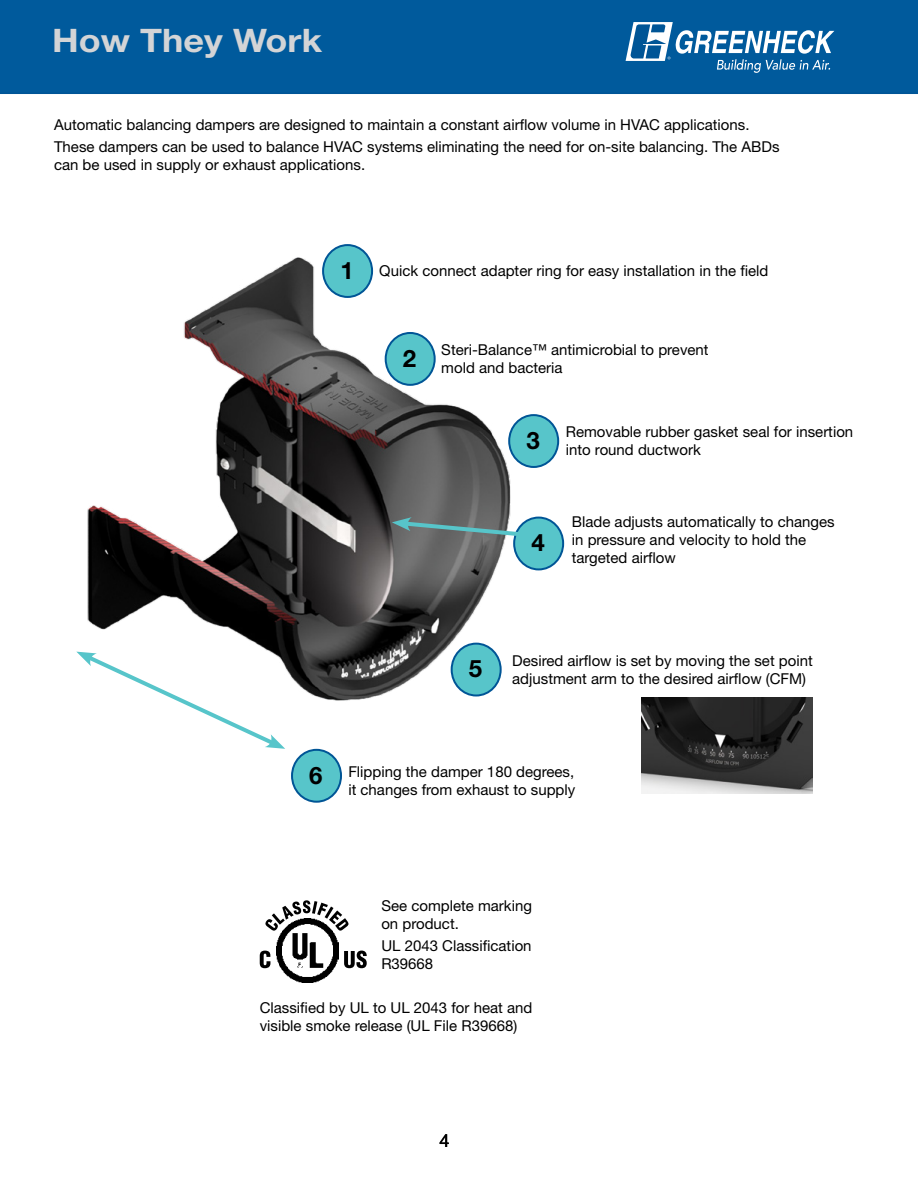
<style>
.page{position:relative;width:918px;height:1188px;background:#fff}
.page>*{position:absolute;margin:0;border:0;box-sizing:border-box;transform-origin:0 0}
.t1{font:700 32.4px "Helvetica Neue LT Std";color:#d3d4d6;scale:1.11 1}
.t2{font:700 32.4px "Helvetica Neue LT Std";color:#c7c8ca;scale:1.11 1}
.t3{font:700 24px "Helvetica Neue LT Std";color:#000}
.t4{font:18px "Helvetica Neue LT Std";color:#000}
.t5{font:15px/18px "Helvetica Neue LT Std";color:#000}
</style>
<div class="page">
<div style="left:0;top:0;width:918px;height:94px;background:#005a9c"></div>
<svg style="left:626px;top:22px;width:208px;height:51px"></svg>
<img style="left:276px;top:931px;width:63px;height:51px">
<svg style="left:344px;top:951px;width:23px;height:17px"></svg>
<svg style="left:260px;top:951px;width:10px;height:17px"></svg>
<svg style="left:265px;top:900px;width:84px;height:31px"></svg>
<img style="left:87px;top:256px;width:478px;height:445px">
<div style="left:323px;top:245px;width:49px;height:52px;background:#57c5ca;border-radius:50%"></div>
<div style="left:322px;top:244px;width:51px;height:54px;border:2px solid #005596;border-radius:50%"></div>
<div style="left:386px;top:333px;width:49px;height:52px;background:#57c5ca;border-radius:50%"></div>
<div style="left:385px;top:332px;width:51px;height:54px;border:2px solid #005596;border-radius:50%"></div>
<div style="left:509px;top:415px;width:49px;height:52px;background:#57c5ca;border-radius:50%"></div>
<div style="left:508px;top:414px;width:51px;height:54px;border:2px solid #005596;border-radius:50%"></div>
<div style="left:514px;top:518px;width:49px;height:51px;background:#57c5ca;border-radius:50%"></div>
<div style="left:513px;top:517px;width:51px;height:53px;border:2px solid #005596;border-radius:50%"></div>
<div style="left:452px;top:644px;width:49px;height:52px;background:#57c5ca;border-radius:50%"></div>
<div style="left:451px;top:643px;width:51px;height:54px;border:2px solid #005596;border-radius:50%"></div>
<div style="left:292px;top:750px;width:49px;height:52px;background:#57c5ca;border-radius:50%"></div>
<div style="left:291px;top:749px;width:51px;height:54px;border:2px solid #005596;border-radius:50%"></div>
<svg style="left:392px;top:517px;width:137px;height:22px;background:#6f8a8c"></svg>
<svg style="left:76px;top:651px;width:209px;height:98px"></svg>
<img style="left:642px;top:697px;width:171px;height:97px">
<h1 class="t1" style="left:52px;top:21px;width:245px">How They Work</h1>
<h1 class="t2" style="left:56px;top:22px;width:202px">Page H ader</h1>
<p class="t5" style="left:54px;top:113px;width:727px;line-height:22.4px">Automatic balancing dampers are designed to maintain a constant airflow volume in HVAC applications.<br>These dampers can be used to balance HVAC systems eliminating the need for on-site balancing. The ABDs</p>
<p class="t5" style="left:54px;top:155px;width:313px">can be used in supply or exhaust applications.</p>
<h2 class="t3" style="left:340px;top:255px;width:15px">1</h2>
<p class="t5" style="left:379px;top:262px;width:391px">Quick connect adapter ring for easy installation in the field</p>
<h2 class="t3" style="left:403px;top:343px;width:15px">2</h2>
<p class="t5" style="left:441px;top:341px;width:269px">Steri-Balance™ antimicrobial to prevent mold and bacteria</p>
<h2 class="t3" style="left:526px;top:425px;width:15px">3</h2>
<p class="t5" style="left:566px;top:423px;width:289px">Removable rubber gasket seal for insertion into round ductwork</p>
<h2 class="t3" style="left:531px;top:528px;width:15px">4</h2>
<p class="t5" style="left:572px;top:513px;width:264px">Blade adjusts automatically to changes in pressure and velocity to hold the targeted airflow</p>
<h2 class="t3" style="left:469px;top:654px;width:15px">5</h2>
<p class="t5" style="left:512px;top:651px;width:302px">Desired airflow is set by moving the set point adjustment arm to the desired airflow (CFM)</p>
<h2 class="t3" style="left:309px;top:760px;width:15px">6</h2>
<p class="t5" style="left:348px;top:762px;width:229px">Flipping the damper 180 degrees, it changes from exhaust to supply</p>
<p class="t5" style="left:381px;top:896px;width:152px">See complete marking on product.</p>
<p class="t5" style="left:381px;top:937px;width:152px">UL 2043 Classification<br>R39668</p>
<p class="t5" style="left:260px;top:999px;width:274px">Classified by UL to UL 2043 for heat and visible smoke release (UL File R39668)</p>
<p class="t4" style="left:440px;top:1130px;width:12px">4</p>
</div>
